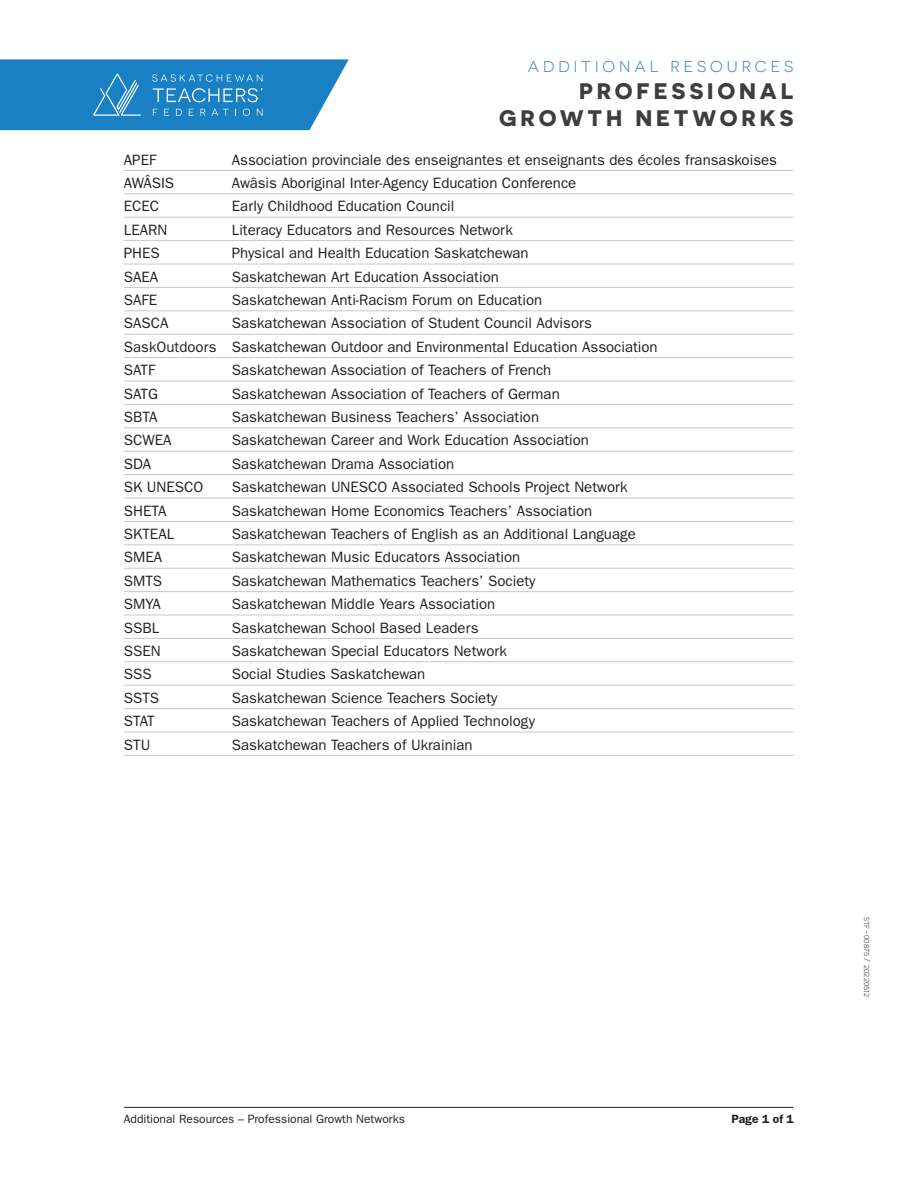
<style>
.page{position:relative;width:918px;height:1188px;background:#fff}
.page>*{position:absolute;margin:0;border:0;box-sizing:border-box;transform-origin:0 0}
.t1{font:700 22.5px/27px "Novecentosanswide";letter-spacing:.17em;color:#3e3e3f;text-align:right}
.t2{font:15.75px "Novecentosanswide";letter-spacing:.25em;color:#3d89c8}
.t3{font:15px/23.4px "ITC Franklin Gothic Std";color:#231f20}
.t4{font:12px "ITC Franklin Gothic Std";color:#231f20}
.t5{font:600 12px "ITC Franklin Gothic Std";color:#231f20}
.t6{font:9px "Novecentosans";letter-spacing:.02em;color:#3e3e3f}
</style>
<div class="page">
<svg style="left:0;top:59px;width:349px;height:71px"></svg>
<hr style="left:124px;top:1107px;width:670px;height:1px;background:#231f20">
<hr style="left:124px;top:170px;width:670px;height:1px;background:#c7c8ca">
<hr style="left:124px;top:193px;width:670px;height:1px;background:#c7c8ca">
<hr style="left:124px;top:217px;width:670px;height:1px;background:#c7c8ca">
<hr style="left:124px;top:240px;width:670px;height:1px;background:#c7c8ca">
<hr style="left:124px;top:264px;width:670px;height:1px;background:#c7c8ca">
<hr style="left:124px;top:287px;width:670px;height:1px;background:#c7c8ca">
<hr style="left:124px;top:310px;width:670px;height:1px;background:#c7c8ca">
<hr style="left:124px;top:334px;width:670px;height:1px;background:#c7c8ca">
<hr style="left:124px;top:357px;width:670px;height:1px;background:#c7c8ca">
<hr style="left:124px;top:381px;width:670px;height:1px;background:#c7c8ca">
<hr style="left:124px;top:404px;width:670px;height:1px;background:#c7c8ca">
<hr style="left:124px;top:427px;width:670px;height:1px;background:#c7c8ca">
<hr style="left:124px;top:451px;width:670px;height:1px;background:#c7c8ca">
<hr style="left:124px;top:474px;width:670px;height:1px;background:#c7c8ca">
<hr style="left:124px;top:498px;width:670px;height:1px;background:#c7c8ca">
<hr style="left:124px;top:521px;width:670px;height:1px;background:#c7c8ca">
<hr style="left:124px;top:544px;width:670px;height:1px;background:#c7c8ca">
<hr style="left:124px;top:568px;width:670px;height:1px;background:#c7c8ca">
<hr style="left:124px;top:591px;width:670px;height:1px;background:#c7c8ca">
<hr style="left:124px;top:615px;width:670px;height:1px;background:#c7c8ca">
<hr style="left:124px;top:638px;width:670px;height:1px;background:#c7c8ca">
<hr style="left:124px;top:661px;width:670px;height:1px;background:#c7c8ca">
<hr style="left:124px;top:685px;width:670px;height:1px;background:#c7c8ca">
<hr style="left:124px;top:708px;width:670px;height:1px;background:#c7c8ca">
<hr style="left:124px;top:732px;width:670px;height:1px;background:#c7c8ca">
<hr style="left:124px;top:755px;width:670px;height:1px;background:#c7c8ca">
<p class="t2" style="left:528px;top:58px;width:267px">ADDITIONAL RESOURCES</p>
<h1 class="t1" style="left:499px;top:77px;width:296px">PROFESSIONAL<br>GROWTH NETWORKS</h1>
<p class="t3" style="left:124px;top:148px;width:34px">APEF</p>
<p class="t3" style="left:232px;top:148px;width:547px">Association provinciale des enseignantes et enseignants des écoles fransaskoises</p>
<p class="t3" style="left:124px;top:171px;width:52px">AWÂSIS</p>
<p class="t3" style="left:232px;top:171px;width:346px">Awâsis Aboriginal Inter-Agency Education Conference</p>
<p class="t3" style="left:124px;top:195px;width:37px">ECEC</p>
<p class="t3" style="left:232px;top:195px;width:224px">Early Childhood Education Council</p>
<p class="t3" style="left:124px;top:218px;width:45px">LEARN</p>
<p class="t3" style="left:232px;top:218px;width:283px">Literacy Educators and Resources Network</p>
<p class="t3" style="left:124px;top:242px;width:38px">PHES</p>
<p class="t3" style="left:232px;top:242px;width:298px">Physical and Health Education Saskatchewan</p>
<p class="t3" style="left:124px;top:265px;width:36px">SAEA</p>
<p class="t3" style="left:232px;top:265px;width:268px">Saskatchewan Art Education Association</p>
<p class="t3" style="left:124px;top:288px;width:35px">SAFE</p>
<p class="t3" style="left:232px;top:288px;width:312px">Saskatchewan Anti-Racism Forum on Education</p>
<p class="t3" style="left:124px;top:312px;width:46px">SASCA</p>
<p class="t3" style="left:124px;top:312px;width:535px;text-indent:108px">Saskatchewan Association of Student Council Advisors<br>SaskOutdoors Saskatchewan Outdoor and Environmental Education Association<br>SATF</p>
<p class="t3" style="left:232px;top:359px;width:321px">Saskatchewan Association of Teachers of French</p>
<p class="t3" style="left:124px;top:382px;width:36px">SATG</p>
<p class="t3" style="left:232px;top:382px;width:329px">Saskatchewan Association of Teachers of German</p>
<p class="t3" style="left:124px;top:405px;width:35px">SBTA</p>
<p class="t3" style="left:232px;top:405px;width:309px">Saskatchewan Business Teachers’ Association</p>
<p class="t3" style="left:124px;top:429px;width:49px">SCWEA</p>
<p class="t3" style="left:232px;top:429px;width:359px">Saskatchewan Career and Work Education Association</p>
<p class="t3" style="left:124px;top:452px;width:29px">SDA</p>
<p class="t3" style="left:232px;top:452px;width:224px">Saskatchewan Drama Association</p>
<p class="t3" style="left:124px;top:476px;width:81px">SK UNESCO</p>
<p class="t3" style="left:232px;top:476px;width:397px">Saskatchewan UNESCO Associated Schools Project Network</p>
<p class="t3" style="left:124px;top:499px;width:44px">SHETA</p>
<p class="t3" style="left:232px;top:499px;width:362px">Saskatchewan Home Economics Teachers’ Association</p>
<p class="t3" style="left:124px;top:522px;width:52px">SKTEAL</p>
<p class="t3" style="left:232px;top:522px;width:405px">Saskatchewan Teachers of English as an Additional Language</p>
<p class="t3" style="left:124px;top:546px;width:40px">SMEA</p>
<p class="t3" style="left:232px;top:546px;width:290px">Saskatchewan Music Educators Association</p>
<p class="t3" style="left:124px;top:569px;width:40px">SMTS</p>
<p class="t3" style="left:232px;top:569px;width:305px">Saskatchewan Mathematics Teachers’ Society</p>
<p class="t3" style="left:124px;top:593px;width:39px">SMYA</p>
<p class="t3" style="left:232px;top:593px;width:265px">Saskatchewan Middle Years Association</p>
<p class="t3" style="left:124px;top:616px;width:37px">SSBL</p>
<p class="t3" style="left:232px;top:616px;width:248px">Saskatchewan School Based Leaders</p>
<p class="t3" style="left:124px;top:639px;width:38px">SSEN</p>
<p class="t3" style="left:232px;top:639px;width:277px">Saskatchewan Special Educators Network</p>
<p class="t3" style="left:124px;top:663px;width:29px">SSS</p>
<p class="t3" style="left:232px;top:663px;width:195px">Social Studies Saskatchewan</p>
<p class="t3" style="left:124px;top:686px;width:37px">SSTS</p>
<p class="t3" style="left:232px;top:686px;width:267px">Saskatchewan Science Teachers Society</p>
<p class="t3" style="left:124px;top:710px;width:32px">STAT</p>
<p class="t3" style="left:232px;top:710px;width:305px">Saskatchewan Teachers of Applied Technology</p>
<p class="t3" style="left:124px;top:733px;width:28px">STU</p>
<p class="t3" style="left:232px;top:733px;width:242px">Saskatchewan Teachers of Ukrainian</p>
<p class="t4" style="left:124px;top:1112px;width:283px">Additional Resources – Professional Growth Networks</p>
<p class="t5" style="left:731px;top:1112px;width:64px">Page 1 of 1</p>
<p class="t6" style="left:872px;top:917px;width:82px;rotate:90deg">stf-00875 / 20220512</p>
</div>
